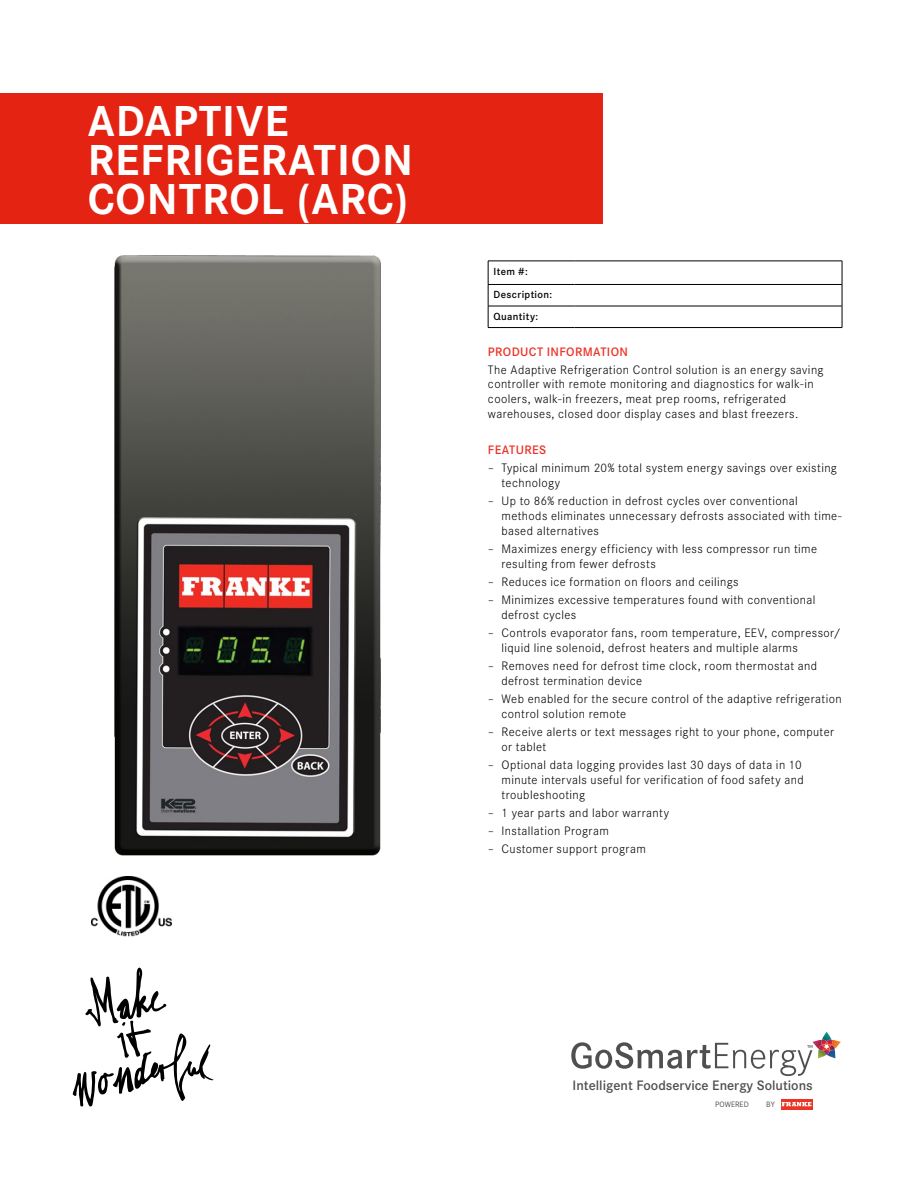
<style>
.page{position:relative;width:918px;height:1188px;background:#fff}
.page>*{position:absolute;margin:0;border:0;box-sizing:border-box;transform-origin:0 0}
.t1{font:700 45px/39px "Corporate S";letter-spacing:.02em;color:#fff}
.t2{font:600 14.25px "Corporate S";color:#4f4f4f}
.t3{font:300 12.75px/14.9px "Corporate S";letter-spacing:.03em;color:#000}
.t4{font:600 12.75px "Corporate S";letter-spacing:.03em;color:#ee3124}
.t5{font:600 10.8px/23.5px "Corporate S";letter-spacing:.035em;color:#000}
.t6{font:8.1px "Corporate S";color:#4f4f4f}
</style>
<div class="page">
<img style="left:114px;top:255px;width:267px;height:601px">
<svg style="left:571px;top:1031px;width:270px;height:45px"></svg>
<svg style="left:781px;top:1099px;width:10px;height:10px"></svg>
<svg style="left:792px;top:1099px;width:10px;height:10px"></svg>
<svg style="left:802px;top:1099px;width:10px;height:10px"></svg>
<svg style="left:782px;top:1102px;width:29px;height:4px"></svg>
<hr style="left:488px;top:261px;width:86px;height:1px;background:#000">
<hr style="left:574px;top:261px;width:268px;height:1px;background:#000">
<hr style="left:488px;top:284px;width:86px;height:1px;background:#000">
<hr style="left:574px;top:284px;width:268px;height:1px;background:#000">
<hr style="left:488px;top:306px;width:86px;height:1px;background:#000">
<svg style="left:488px;top:261px;width:1px;height:66px"></svg>
<hr style="left:574px;top:306px;width:268px;height:1px;background:#000">
<svg style="left:842px;top:261px;width:1px;height:66px"></svg>
<hr style="left:488px;top:327px;width:86px;height:1px;background:#000">
<hr style="left:574px;top:327px;width:268px;height:1px;background:#000">
<img style="left:91px;top:876px;width:80px;height:61px">
<div style="left:0;top:93px;width:603px;height:131px;background:#e42312"></div>
<img style="left:85px;top:968px;width:81px;height:58px">
<h1 class="t1" style="left:88px;top:98px;width:327px">ADAPTIVE<br>REFRIGERATION<br>CONTROL (ARC)</h1>
<p class="t5" style="left:494px;top:259px;width:60px">Item #:<br>Description:</p>
<p class="t5" style="left:494px;top:304px;width:46px">Quantity:</p>
<p class="t4" style="left:488px;top:342px;width:142px">PRODUCT INFORMATION</p>
<p class="t3" style="left:488px;top:361px;width:337px">The Adaptive Refrigeration Control solution is an energy saving controller with remote monitoring and diagnostics for walk-in coolers, walk-in freezers, meat prep rooms, refrigerated warehouses, closed door display cases and blast freezers.</p>
<p class="t4" style="left:488px;top:440px;width:60px">FEATURES</p>
<p class="t3" style="left:501px;top:459px;width:337px;text-indent:-14px">– Typical minimum 20% total system energy savings over existing technology</p>
<p class="t3" style="left:501px;top:492px;width:342px;text-indent:-14px">– Up to 86% reduction in defrost cycles over conventional methods eliminates unnecessary defrosts associated with time&shy;based alternatives</p>
<p class="t3" style="left:501px;top:540px;width:317px;text-indent:-14px">– Maximizes energy efficiency with less compressor run time resulting from fewer defrosts</p>
<p class="t3" style="left:488px;top:573px;width:252px">– Reduces ice formation on floors and ceilings</p>
<p class="t3" style="left:501px;top:591px;width:315px;text-indent:-14px">– Minimizes excessive temperatures found with conventional defrost cycles</p>
<p class="t3" style="left:501px;top:624px;width:341px;text-indent:-14px">– Controls evaporator fans, room temperature, EEV, compressor/ liquid line solenoid, defrost heaters and multiple alarms</p>
<p class="t3" style="left:501px;top:657px;width:317px;text-indent:-14px">– Removes need for defrost time clock, room thermostat and defrost termination device</p>
<p class="t3" style="left:501px;top:690px;width:342px;text-indent:-14px">– Web enabled for the secure control of the adaptive refrigeration control solution remote</p>
<p class="t3" style="left:501px;top:723px;width:334px;text-indent:-14px">– Receive alerts or text messages right to your phone, computer or tablet</p>
<p class="t3" style="left:501px;top:756px;width:304px;text-indent:-14px">– Optional data logging provides last 30 days of data in 10 minute intervals useful for verification of food safety and troubleshooting</p>
<p class="t3" style="left:488px;top:804px;width:183px">– 1 year parts and labor warranty</p>
<p class="t3" style="left:488px;top:822px;width:122px">– Installation Program</p>
<p class="t3" style="left:488px;top:841px;width:159px">– Customer support program</p>
<p class="t2" style="left:573px;top:1075px;width:242px">Intelligent Foodservice Energy Solutions</p>
<p class="t6" style="left:715px;top:1098px;width:35px">POWERED</p>
<p class="t6" style="left:766px;top:1098px;width:10px">BY</p>
</div>
